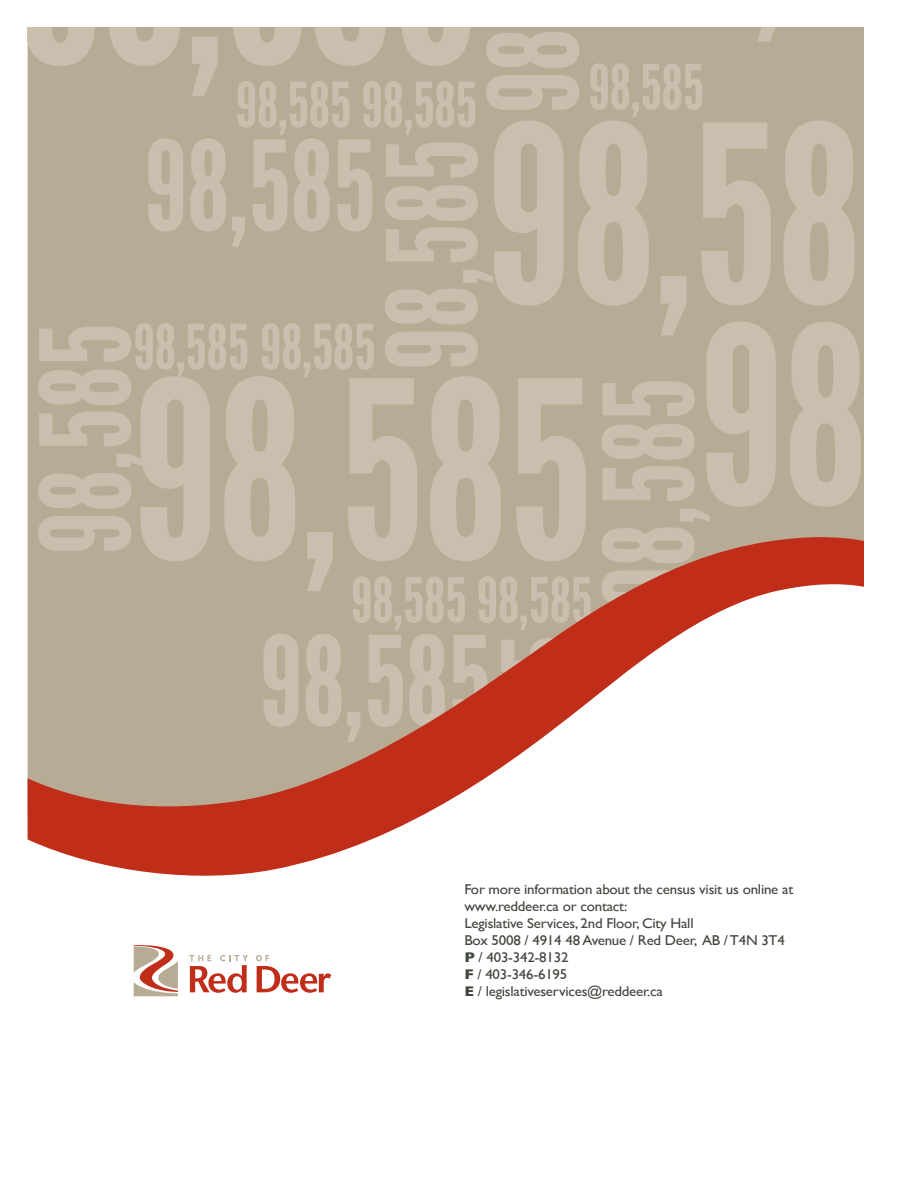
<style>
.page{position:relative;width:918px;height:1188px;background:#fff}
.page>*{position:absolute;margin:0;border:0;box-sizing:border-box;transform-origin:0 0}
.t1{font:246.45px "League Gothic";color:#cabfae}
.t2{font:123.9px "League Gothic";color:#cabfae}
.t3{font:61.95px "League Gothic";color:#cabfae}
.Body_Copy{font:14.25px/17.1px "Gill Sans";letter-spacing:-.015em;color:#40453d;scale:1.05 1}
.s1{font-weight:700}
</style>
<div class="page">
<div style="left:28px;top:27px;width:836px;height:509px;background:#b8ab95"></div>
<svg style="left:189px;top:955px;width:59px;height:38px"></svg>
<svg style="left:256px;top:955px;width:75px;height:38px"></svg>
<svg style="left:134px;top:945px;width:44px;height:51px"></svg>
<svg style="left:28px;top:536px;width:836px;height:340px"></svg>
<p class="t1" style="left:752px;top:-225px;width:39px">,</p>
<p class="t2" style="left:460px;top:113px;width:105px;rotate:-90deg">98,</p>
<p class="t1" style="left:186px;top:-171px;width:39px">,</p>
<p class="t3" style="left:589px;top:50px;width:117px">98,585</p>
<p class="t1" style="left:487px;top:69px;width:460px">98,585</p>
<p class="t3" style="left:236px;top:68px;width:243px">98,585 98,585</p>
<p class="t2" style="left:145px;top:113px;width:232px">98,585</p>
<p class="t2" style="left:359px;top:370px;width:232px;rotate:-90deg">98,585</p>
<p class="t1" style="left:699px;top:270px;width:207px">98,</p>
<p class="t3" style="left:134px;top:310px;width:243px">98,585 98,585</p>
<p class="t2" style="left:12px;top:554px;width:232px;rotate:-90deg">98,585</p>
<p class="t1" style="left:134px;top:325px;width:460px">98,585</p>
<p class="t2" style="left:576px;top:609px;width:232px;rotate:-90deg">98,585</p>
<p class="t3" style="left:351px;top:563px;width:243px">98,585 98,585</p>
<p class="t2" style="left:260px;top:608px;width:232px">98,585</p>
<p class="Body_Copy" style="left:464px;top:880px;width:315px">For more information about the census visit us online at</p>
<p class="Body_Copy" style="left:464px;top:897px;width:157px">www.reddeer.ca or contact:</p>
<p class="Body_Copy" style="left:464px;top:914px;width:307px">Legislative Services, 2nd Floor, City Hall<br>Box 5008 / 4914 48 Avenue / Red Deer, AB / T4N 3T4</p>
<p class="Body_Copy" style="left:464px;top:949px;width:101px"><span class="s1">P</span> / 403-342-8132</p>
<p class="Body_Copy" style="left:464px;top:966px;width:100px"><span class="s1">F</span> / 403-346-6195</p>
<p class="Body_Copy" style="left:464px;top:983px;width:191px"><span class="s1">E</span> / legislativeservices@reddeer.ca</p>
</div>
